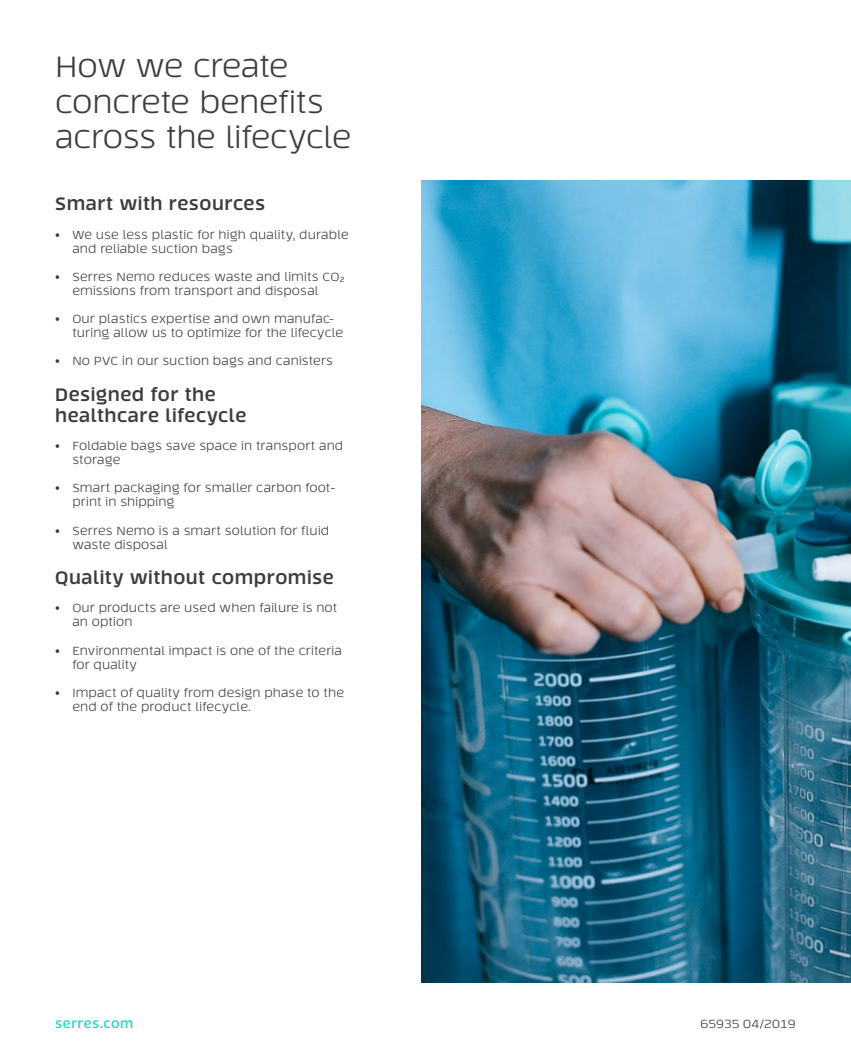
<style>
.page{position:relative;width:851px;height:1063px;background:#fff}
.page>*{position:absolute;margin:0;border:0;box-sizing:border-box;transform-origin:0 0}
.Rubrik_Black{font:300 30px/35.2px "Tecna";letter-spacing:-.01em;color:#3c3c3b}
.Pre_Rubrik_Black{font:700 18px/21.1px "Tecna";letter-spacing:.03em;color:#3c3c3b}
.Pre_Rubrik_Black-2{font:700 12.75px "Tecna";letter-spacing:.04em;color:#30d7cb}
.Bread_Black{font:300 12px/14.1px "Tecna";letter-spacing:.015em;color:#3c3c3b}
</style>
<div class="page">
<img style="left:421px;top:180px;width:429px;height:802px">
<p class="Rubrik_Black" style="left:55px;top:49px;width:297px">How we create concrete benefits across the lifecycle</p>
<p class="Pre_Rubrik_Black" style="left:55px;top:193px;width:211px">Smart with resources</p>
<p class="Bread_Black" style="left:72px;top:227px;width:278px;text-indent:-17px">• We use less plastic for high quality, durable and reliable suction bags</p>
<p class="Bread_Black" style="left:72px;top:270px;width:274px;text-indent:-17px">• Serres Nemo reduces waste and limits CO<sub>2 </sub>emissions from transport and disposal</p>
<p class="Bread_Black" style="left:72px;top:312px;width:272px;text-indent:-17px">• Our plastics expertise and own manufac&shy;turing allow us to optimize for the lifecycle</p>
<p class="Bread_Black" style="left:55px;top:354px;width:279px">• No PVC in our suction bags and canisters</p>
<p class="Pre_Rubrik_Black" style="left:55px;top:384px;width:192px">Designed for the healthcare lifecycle</p>
<p class="Bread_Black" style="left:72px;top:439px;width:272px;text-indent:-17px">• Foldable bags save space in transport and storage</p>
<p class="Bread_Black" style="left:72px;top:481px;width:265px;text-indent:-17px">• Smart packaging for smaller carbon foot&shy;print in shipping</p>
<p class="Bread_Black" style="left:72px;top:523px;width:258px;text-indent:-17px">• Serres Nemo is a smart solution for fluid waste disposal</p>
<p class="Pre_Rubrik_Black" style="left:55px;top:567px;width:280px">Quality without compromise</p>
<p class="Bread_Black" style="left:72px;top:601px;width:266px;text-indent:-17px">• Our products are used when failure is not an option</p>
<p class="Bread_Black" style="left:72px;top:643px;width:271px;text-indent:-17px">• Environmental impact is one of the criteria for quality</p>
<p class="Bread_Black" style="left:72px;top:685px;width:273px;text-indent:-17px">• Impact of quality from design phase to the end of the product lifecycle.</p>
<p class="Pre_Rubrik_Black-2" style="left:55px;top:1015px;width:80px">serres.com</p>
<p class="Bread_Black" style="left:700px;top:1017px;width:97px">65935 04/2019</p>
</div>
